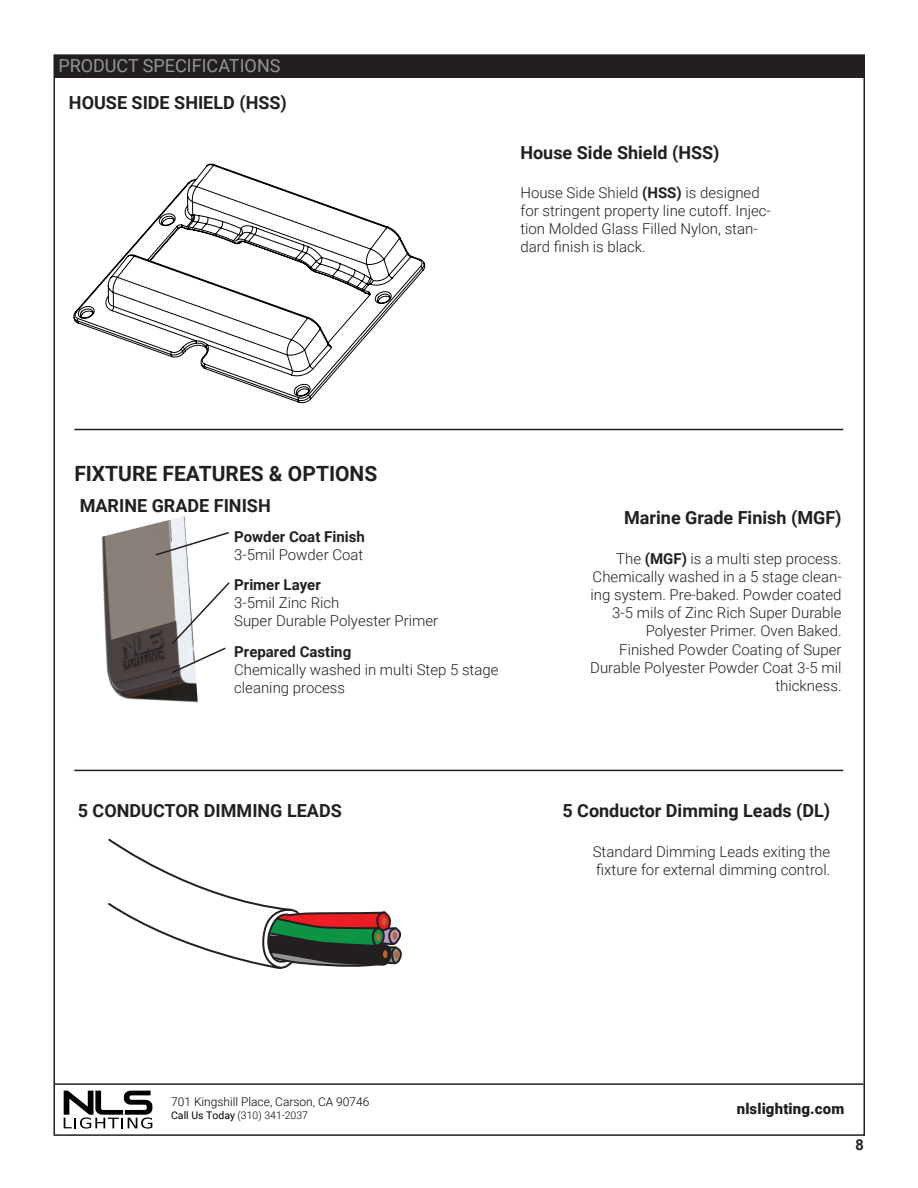
<style>
.page{position:relative;width:918px;height:1188px;background:#fff}
.page>*{position:absolute;margin:0;border:0;box-sizing:border-box;transform-origin:0 0}
.t1{font:700 21px "Roboto";color:#231f20}
.t2{font:700 18px "Roboto";color:#231f20}
.t3{font:18px "Roboto";color:#939598}
.t4{font:300 15px/18px "Roboto";color:#231f20}
.t5{font:700 15px "Roboto";color:#231f20}
.t6{font:900 15px "Roboto";letter-spacing:.01em;color:#231f20}
.t7{font:700 15px "Arial";color:#231f20}
.t8{font:300 12px "Roboto";color:#000001}
.t9{font:300 10.5px "Roboto";color:#000001}
.s1{font-weight:700}
.s2{font-weight:400}
</style>
<div class="page">
<svg style="left:64px;top:1091px;width:88px;height:38px"></svg>
<hr style="left:54px;top:1083px;width:809px;height:2px;background:#231f20">
<div style="left:54px;top:55px;width:810px;height:23px;background:#231f20"></div>
<hr style="left:74px;top:429px;width:769px;height:1px;background:#231f20">
<hr style="left:74px;top:770px;width:769px;height:1px;background:#231f20">
<svg style="left:73px;top:164px;width:352px;height:239px"></svg>
<svg style="left:108px;top:838px;width:294px;height:131px"></svg>
<div style="left:394px;top:951px;width:5px;height:8px;background:#bb6630;border-radius:50%"></div>
<div style="left:383px;top:950px;width:5px;height:8px;background:#bb6630;border-radius:50%"></div>
<svg style="left:101px;top:516px;width:129px;height:187px"></svg>
<p class="t3" style="left:58px;top:53px;width:224px">PRODUCT SPECIFICATIONS</p>
<p class="t2" style="left:69px;top:90px;width:219px">HOUSE SIDE SHIELD (HSS)</p>
<p class="t2" style="left:520px;top:140px;width:201px">House Side Shield (HSS)</p>
<p class="t4" style="left:520px;top:183px;width:252px">House Side Shield <span class="s1">(HSS)</span> is designed for stringent property line cutoff. Injec&shy;tion Molded Glass Filled Nylon, stan&shy;dard finish is black.</p>
<p class="t1" style="left:74px;top:458px;width:305px">FIXTURE FEATURES &amp; OPTIONS</p>
<p class="t2" style="left:80px;top:493px;width:192px">MARINE GRADE FINISH</p>
<p class="t5" style="left:234px;top:526px;width:132px">Powder Coat Finish</p>
<p class="t4" style="left:234px;top:545px;width:131px">3-5mil Powder Coat</p>
<p class="t5" style="left:234px;top:574px;width:88px">Primer Layer</p>
<p class="t4" style="left:234px;top:593px;width:107px">3-5mil Zinc Rich</p>
<p class="t4" style="left:234px;top:611px;width:206px">Super Durable Polyester Primer</p>
<p class="t5" style="left:234px;top:641px;width:119px">Prepared Casting</p>
<p class="t4" style="left:234px;top:660px;width:266px">Chemically washed in multi Step 5 stage cleaning process</p>
<p class="t2" style="left:624px;top:505px;width:219px">Marine Grade Finish (MGF)</p>
<p class="t4" style="left:591px;top:549px;width:253px;text-align:right">The <span class="s1">(MGF)</span> is a multi step process.<br>Chemically washed in a 5 stage clean&shy;ing system. Pre-baked. Powder coated 3-5 mils of Zinc Rich Super Durable Polyester Primer. Oven Baked.</p>
<p class="t4" style="left:590px;top:640px;width:253px;text-align:right">Finished Powder Coating of Super<br>Durable Polyester Powder Coat 3-5 mil thickness.</p>
<p class="t2" style="left:78px;top:798px;width:266px">5 CONDUCTOR DIMMING LEADS</p>
<p class="t2" style="left:562px;top:798px;width:269px">5 Conductor Dimming Leads (DL)</p>
<p class="t4" style="left:593px;top:842px;width:239px">Standard Dimming Leads exiting the</p>
<p class="t4" style="left:596px;top:860px;width:236px">fixture for external dimming control.</p>
<p class="t8" style="left:171px;top:1094px;width:200px">701 Kingshill Place, Carson, CA 90746</p>
<p class="t9" style="left:171px;top:1108px;width:138px"><span class="s2">Call Us Today</span> (310) 341-2037</p>
<p class="t6" style="left:737px;top:1099px;width:109px">nlslighting.com</p>
<p class="t7" style="left:855px;top:1134px;width:10px">8</p>
</div>
